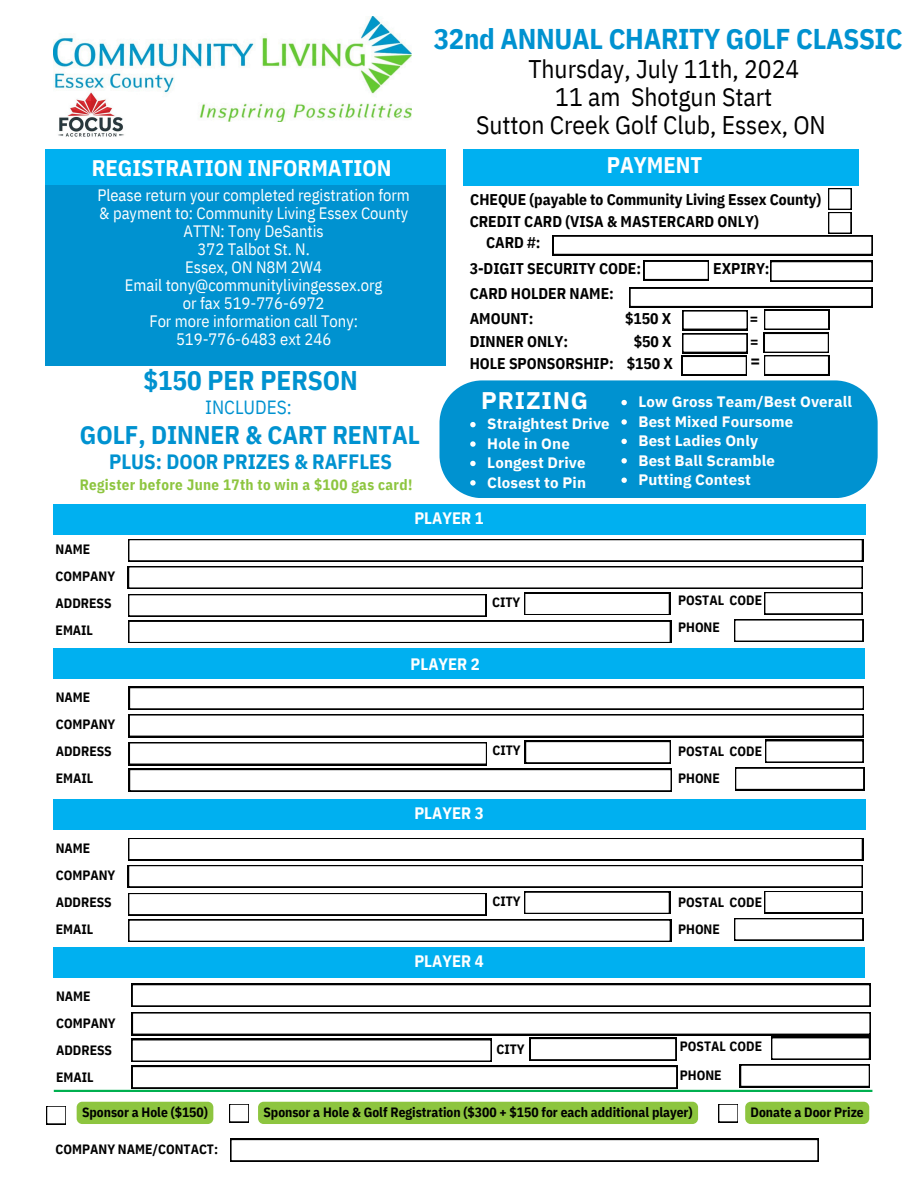
<style>
.page{position:relative;width:918px;height:1188px;background:#fff}
.page>*{position:absolute;margin:0;border:0;box-sizing:border-box;transform-origin:0 0}
.t1{font:700 28.5px "IBM Plex Sans Cond";letter-spacing:-.01em;color:#0092d0}
.t2{font:700 27px "IBM Plex Sans Cond";color:#0092d0}
.t3{font:25.5px "IBM Plex Sans Cond";color:#000}
.t4{font:700 25.5px "IBM Plex Sans Cond";color:#0092d0}
.t5{font:700 24px "IBM Plex Sans";letter-spacing:.035em;color:#fff}
.t6{font:700 22.5px "IBM Plex Sans Cond";color:#fff}
.t7{font:700 20.7px "IBM Plex Sans Cond";color:#0092d0}
.t8{font:19.05px "IBM Plex Sans Cond";color:#0092d0}
.t9{font:700 18px "IBM Plex Sans Cond";color:#000}
.t10{font:16.5px "IBM Plex Sans Cond";color:#fff}
.t11{font:700 16.5px "IBM Plex Sans Cond";color:#fff}
.t12{font:700 15.6px "IBM Plex Sans Cond";color:#000}
.t13{font:700 15.15px "IBM Plex Sans";letter-spacing:.01em;color:#fff}
.t14{font:700 15px "IBM Plex Sans Cond";letter-spacing:.025em;color:#8dc53f}
.t15{font:700 13.5px/27px "IBM Plex Sans Cond";color:#000}
</style>
<div class="page">
<img style="left:53px;top:16px;width:358px;height:106px">
<div style="left:46px;top:149px;width:400px;height:217px;background:#0092d0"></div>
<div style="left:46px;top:149px;width:400px;height:36px;background:#00b0f0"></div>
<div style="left:53px;top:799px;width:812px;height:31px;background:#00b0f0"></div>
<div style="left:53px;top:505px;width:812px;height:30px;background:#00b0f0"></div>
<div style="left:126px;top:537px;width:739px;height:26px;border:3px solid #000"></div>
<div style="left:126px;top:564px;width:739px;height:26px;border:3px solid #000"></div>
<div style="left:126px;top:592px;width:362px;height:26px;border:3px solid #000"></div>
<div style="left:522px;top:591px;width:150px;height:26px;border:3px solid #000"></div>
<div style="left:762px;top:590px;width:102px;height:26px;border:3px solid #000"></div>
<div style="left:127px;top:619px;width:546px;height:26px;border:3px solid #000"></div>
<div style="left:732px;top:618px;width:133px;height:26px;border:3px solid #000"></div>
<div style="left:53px;top:648px;width:812px;height:31px;background:#00b0f0"></div>
<div style="left:127px;top:685px;width:739px;height:26px;border:3px solid #000"></div>
<div style="left:127px;top:713px;width:738px;height:26px;border:3px solid #000"></div>
<div style="left:127px;top:740px;width:362px;height:27px;border:3px solid #000"></div>
<div style="left:523px;top:739px;width:150px;height:26px;border:3px solid #000"></div>
<div style="left:763px;top:738px;width:102px;height:26px;border:3px solid #000"></div>
<div style="left:127px;top:767px;width:547px;height:26px;border:3px solid #000"></div>
<div style="left:733px;top:766px;width:133px;height:26px;border:3px solid #000"></div>
<div style="left:126px;top:836px;width:739px;height:26px;border:3px solid #000"></div>
<div style="left:126px;top:863px;width:739px;height:26px;border:3px solid #000"></div>
<div style="left:126px;top:891px;width:362px;height:26px;border:3px solid #000"></div>
<div style="left:522px;top:890px;width:150px;height:26px;border:3px solid #000"></div>
<div style="left:762px;top:889px;width:102px;height:26px;border:3px solid #000"></div>
<div style="left:127px;top:918px;width:546px;height:26px;border:3px solid #000"></div>
<div style="left:732px;top:916px;width:133px;height:26px;border:3px solid #000"></div>
<div style="left:53px;top:947px;width:812px;height:30px;background:#00b0f0"></div>
<div style="left:130px;top:982px;width:742px;height:26px;border:3px solid #000"></div>
<div style="left:130px;top:1037px;width:363px;height:27px;border:3px solid #000"></div>
<div style="left:528px;top:1036px;width:150px;height:26px;border:3px solid #000"></div>
<div style="left:769px;top:1035px;width:103px;height:26px;border:3px solid #000"></div>
<div style="left:130px;top:1064px;width:549px;height:26px;border:3px solid #000"></div>
<div style="left:738px;top:1063px;width:134px;height:26px;border:3px solid #000"></div>
<div style="left:130px;top:1011px;width:742px;height:26px;border:3px solid #000"></div>
<svg style="left:54px;top:1090px;width:818px;height:1px"></svg>
<div style="left:464px;top:150px;width:395px;height:36px;background:#00b0f0"></div>
<div style="left:551px;top:234px;width:323px;height:23px;border:3px solid #000"></div>
<div style="left:642px;top:259px;width:69px;height:23px;border:3px solid #000"></div>
<div style="left:769px;top:259px;width:105px;height:24px;border:3px solid #000"></div>
<div style="left:628px;top:286px;width:246px;height:23px;border:3px solid #000"></div>
<div style="left:762px;top:308px;width:69px;height:24px;border:3px solid #000"></div>
<div style="left:681px;top:309px;width:69px;height:23px;border:3px solid #000"></div>
<div style="left:762px;top:331px;width:69px;height:24px;border:3px solid #000"></div>
<div style="left:680px;top:332px;width:69px;height:23px;border:3px solid #000"></div>
<div style="left:680px;top:354px;width:69px;height:23px;border:3px solid #000"></div>
<div style="left:762px;top:353px;width:69px;height:24px;border:3px solid #000"></div>
<img style="left:56px;top:92px;width:70px;height:45px">
<div style="left:439px;top:380px;width:439px;height:118px;background:#0092d0"></div>
<svg style="left:828px;top:188px;width:24px;height:22px"></svg>
<div style="left:229px;top:1137px;width:591px;height:26px;border:3px solid #000"></div>
<svg style="left:46px;top:1106px;width:20px;height:19px"></svg>
<svg style="left:229px;top:1104px;width:20px;height:19px"></svg>
<svg style="left:718px;top:1104px;width:20px;height:19px"></svg>
<div style="left:827px;top:212px;width:25px;height:23px;border:2px solid #000"></div>
<svg style="left:470px;top:422px;width:6px;height:5px"></svg>
<svg style="left:470px;top:441px;width:6px;height:6px"></svg>
<svg style="left:470px;top:461px;width:6px;height:5px"></svg>
<svg style="left:470px;top:480px;width:6px;height:6px"></svg>
<svg style="left:621px;top:400px;width:6px;height:5px"></svg>
<svg style="left:621px;top:419px;width:6px;height:6px"></svg>
<svg style="left:621px;top:439px;width:6px;height:5px"></svg>
<svg style="left:621px;top:458px;width:6px;height:6px"></svg>
<svg style="left:621px;top:478px;width:6px;height:5px"></svg>
<div style="left:77px;top:1102px;width:136px;height:22px;background:#8dc53f"></div>
<div style="left:258px;top:1102px;width:440px;height:22px;background:#8dc53f;border-radius:6px"></div>
<div style="left:745px;top:1102px;width:124px;height:22px;background:#8dc53f"></div>
<p class="t1" style="left:434px;top:19px;width:470px">32nd ANNUAL CHARITY GOLF CLASSIC</p>
<p class="t3" style="left:528px;top:52px;width:272px">Thursday, July 11th, 2024</p>
<p class="t3" style="left:555px;top:80px;width:219px">11 am Shotgun Start</p>
<p class="t3" style="left:476px;top:108px;width:351px">Sutton Creek Golf Club, Essex, ON</p>
<p class="t6" style="left:92px;top:153px;width:301px">REGISTRATION INFORMATION</p>
<p class="t6" style="left:607px;top:150px;width:97px">PAYMENT</p>
<p class="t10" style="left:97px;top:184px;width:314px">Please return your completed registration form</p>
<p class="t10" style="left:99px;top:202px;width:310px">&amp; payment to: Community Living Essex County</p>
<p class="t10" style="left:184px;top:220px;width:142px">ATTN: Tony DeSantis</p>
<p class="t10" style="left:198px;top:238px;width:114px">372 Talbot St. N.</p>
<p class="t10" style="left:185px;top:256px;width:138px">Essex, ON N8M 2W4</p>
<p class="t10" style="left:125px;top:274px;width:259px">Email tony@communitylivingessex.org</p>
<p class="t10" style="left:183px;top:292px;width:143px">or fax 519-776-6972</p>
<p class="t10" style="left:149px;top:310px;width:210px">For more information call Tony:</p>
<p class="t10" style="left:176px;top:328px;width:157px">519-776-6483 ext 246</p>
<p class="t2" style="left:144px;top:362px;width:216px">$150 PER PERSON</p>
<p class="t4" style="left:80px;top:418px;width:342px">GOLF, DINNER &amp; CART RENTAL</p>
<p class="t7" style="left:109px;top:448px;width:284px">PLUS: DOOR PRIZES &amp; RAFFLES</p>
<p class="t8" style="left:205px;top:395px;width:88px">INCLUDES:</p>
<p class="t14" style="left:80px;top:475px;width:334px">Register before June 17th to win a $100 gas card!</p>
<h1 class="t12" style="left:470px;top:189px;width:352px">CHEQUE (payable to Community Living Essex County)</h1>
<h3 class="t12" style="left:470px;top:211px;width:291px">CREDIT CARD (VISA &amp; MASTERCARD ONLY)</h3>
<p class="t12" style="left:486px;top:232px;width:56px">CARD #:</p>
<h4 class="t12" style="left:470px;top:259px;width:173px">3-DIGIT SECURITY CODE:</h4>
<h4 class="t12" style="left:713px;top:259px;width:58px">EXPIRY:</h4>
<p class="t12" style="left:470px;top:283px;width:146px">CARD HOLDER NAME:</p>
<h4 class="t12" style="left:470px;top:308px;width:65px">AMOUNT:</h4>
<h4 class="t12" style="left:625px;top:308px;width:48px">$150 X</h4>
<h4 class="t12" style="left:750px;top:308px;width:10px">=</h4>
<p class="t12" style="left:470px;top:331px;width:100px">DINNER ONLY:</p>
<p class="t12" style="left:634px;top:331px;width:39px">$50 X</p>
<p class="t12" style="left:750px;top:331px;width:10px">=</p>
<p class="t12" style="left:470px;top:353px;width:205px">HOLE SPONSORSHIP: $150 X</p>
<p class="t9" style="left:751px;top:348px;width:11px">=</p>
<p class="t5" style="left:481px;top:384px;width:109px">PRIZING</p>
<p class="t13" style="left:487px;top:414px;width:124px">Straightest Drive</p>
<p class="t13" style="left:487px;top:433px;width:84px">Hole in One</p>
<p class="t13" style="left:487px;top:453px;width:100px">Longest Drive</p>
<p class="t13" style="left:487px;top:472px;width:100px">Closest to Pin</p>
<p class="t13" style="left:638px;top:392px;width:215px">Low Gross Team/Best Overall</p>
<p class="t13" style="left:638px;top:411px;width:156px">Best Mixed Foursome</p>
<p class="t13" style="left:638px;top:431px;width:121px">Best Ladies Only</p>
<p class="t13" style="left:638px;top:450px;width:138px">Best Ball Scramble</p>
<p class="t13" style="left:638px;top:470px;width:114px">Putting Contest</p>
<p class="t15" style="left:56px;top:536px;width:61px">NAME<br>COMPANY<br>ADDRESS<br>EMAIL</p>
<p class="t15" style="left:56px;top:684px;width:61px">NAME<br>COMPANY<br>ADDRESS<br>EMAIL</p>
<p class="t15" style="left:56px;top:835px;width:61px">NAME<br>COMPANY<br>ADDRESS<br>EMAIL</p>
<p class="t15" style="left:56px;top:983px;width:61px">NAME<br>COMPANY<br>ADDRESS<br>EMAIL</p>
<p class="t11" style="left:414px;top:507px;width:71px">PLAYER 1</p>
<h2 class="t15" style="left:492px;top:589px;width:30px">CITY</h2>
<p class="t11" style="left:411px;top:653px;width:71px">PLAYER 2</p>
<h6 class="t15" style="left:492px;top:737px;width:30px">CITY</h6>
<p class="t11" style="left:414px;top:802px;width:71px">PLAYER 3</p>
<h2 class="t15" style="left:492px;top:888px;width:30px">CITY</h2>
<p class="t11" style="left:414px;top:950px;width:71px">PLAYER 4</p>
<h5 class="t15" style="left:497px;top:1035px;width:30px">CITY</h5>
<h2 class="t15" style="left:678px;top:587px;width:85px">POSTAL CODE<br>PHONE</h2>
<p class="t15" style="left:678px;top:738px;width:85px">POSTAL CODE<br>PHONE</p>
<p class="t15" style="left:678px;top:888px;width:85px">POSTAL CODE<br>PHONE</p>
<p class="t15" style="left:680px;top:1032px;width:84px;line-height:28.2px">POSTAL CODE<br>PHONE</p>
<p class="t15" style="left:82px;top:1098px;width:127px">Sponsor a Hole ($150)</p>
<p class="t15" style="left:263px;top:1098px;width:431px">Sponsor a Hole &amp; Golf Registration ($300 + $150 for each additional player)</p>
<p class="t15" style="left:751px;top:1098px;width:115px">Donate a Door Prize</p>
<p class="t15" style="left:56px;top:1136px;width:164px">COMPANY NAME/CONTACT:</p>
</div>
